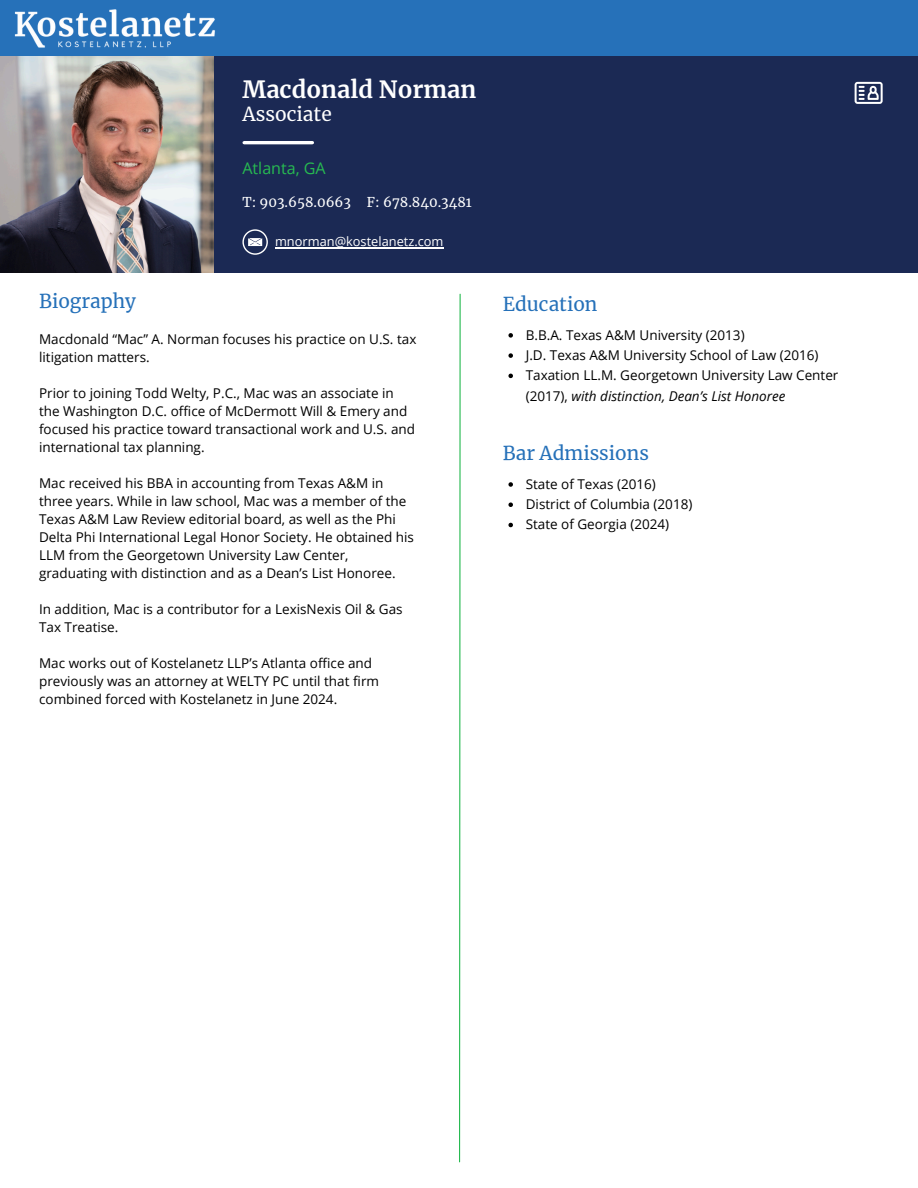
<style>
.page{position:relative;width:918px;height:1188px;background:#fff}
.page>*{position:absolute;margin:0;border:0;box-sizing:border-box;transform-origin:0 0}
.t1{font:700 23.55px "Merriweather";color:#fff}
.t2{font:19.2px "Merriweather";color:#fff}
.t3{font:18.9px "Merriweather";color:#2671b9}
.t4{font:16.05px "Open Sans";color:#27ba51}
.t5{font:13.5px/18px "Open Sans";color:#000}
.t6{font:13.5px "Merriweather";color:#fff}
.t7{font:12.75px "Open Sans";color:#fff}
.s1{font-style:italic}
</style>
<div class="page">
<img style="left:0;top:56px;width:245px;height:217px">
<div style="left:215px;top:56px;width:703px;height:216px;background:#1b2954"></div>
<hr style="left:244px;top:141px;width:68px;height:3px;background:#fff">
<svg style="left:242px;top:229px;width:26px;height:26px"></svg>
<svg style="left:855px;top:82px;width:28px;height:22px"></svg>
<div style="left:0;top:0;width:918px;height:56px;background:#2671b9"></div>
<img style="left:14px;top:9px;width:201px;height:39px">
<svg style="left:459px;top:293px;width:2px;height:870px;background:#84d79c"></svg>
<hr style="left:275px;top:247px;width:169px;height:1px;background:#fff">
<svg style="left:508px;top:333px;width:5px;height:5px"></svg>
<svg style="left:508px;top:353px;width:5px;height:5px"></svg>
<svg style="left:508px;top:374px;width:5px;height:4px"></svg>
<svg style="left:508px;top:482px;width:5px;height:5px"></svg>
<svg style="left:508px;top:502px;width:5px;height:5px"></svg>
<svg style="left:508px;top:523px;width:5px;height:4px"></svg>
<h1 class="t1" style="left:242px;top:75px;width:236px">Macdonald Norman</h1>
<h2 class="t2" style="left:242px;top:102px;width:91px">Associate</h2>
<h3 class="t4" style="left:242px;top:157px;width:85px">Atlanta, GA</h3>
<h4 class="t6" style="left:242px;top:194px;width:231px">T: 903.658.0663 F: 678.840.3481</h4>
<p class="t7" style="left:275px;top:232px;width:170px">mnorman@kostelanetz.com</p>
<p class="t3" style="left:39px;top:290px;width:98px">Biography</p>
<p class="t3" style="left:503px;top:292px;width:96px">Education</p>
<p class="t5" style="left:526px;top:326px;width:220px">B.B.A. Texas A&amp;M University (2013)</p>
<p class="t5" style="left:526px;top:346px;width:294px">J.D. Texas A&amp;M University School of Law (2016)</p>
<p class="t5" style="left:526px;top:365px;width:314px;line-height:20.2px">Taxation LL.M. Georgetown University Law Center (2017), <span class="s1">with distinction, Dean’s List Honoree</span></p>
<p class="t5" style="left:39px;top:330px;width:379px">Macdonald “Mac” A. Norman focuses his practice on U.S. tax litigation matters.</p>
<p class="t5" style="left:39px;top:384px;width:377px">Prior to joining Todd Welty, P.C., Mac was an associate in the Washington D.C. office of McDermott Will &amp; Emery and focused his practice toward transactional work and U.S. and international tax planning.</p>
<h2 class="t5" style="left:39px;top:474px;width:376px">Mac received his BBA in accounting from Texas A&amp;M in three years. While in law school, Mac was a member of the Texas A&amp;M Law Review editorial board, as well as the Phi Delta Phi International Legal Honor Society. He obtained his LLM from the Georgetown University Law Center, graduating with distinction and as a Dean’s List Honoree.</h2>
<h2 class="t5" style="left:39px;top:600px;width:365px">In addition, Mac is a contributor for a LexisNexis Oil &amp; Gas<br>Tax Treatise.</h2>
<p class="t5" style="left:39px;top:654px;width:341px">Mac works out of Kostelanetz LLP’s Atlanta office and previously was an attorney at WELTY PC until that firm combined forced with Kostelanetz in June 2024.</p>
<p class="t3" style="left:503px;top:441px;width:148px">Bar Admissions</p>
<p class="t5" style="left:526px;top:475px;width:132px">State of Texas (2016)</p>
<h2 class="t5" style="left:526px;top:495px;width:168px">District of Columbia (2018)</h2>
<p class="t5" style="left:526px;top:515px;width:145px">State of Georgia (2024)</p>
</div>
